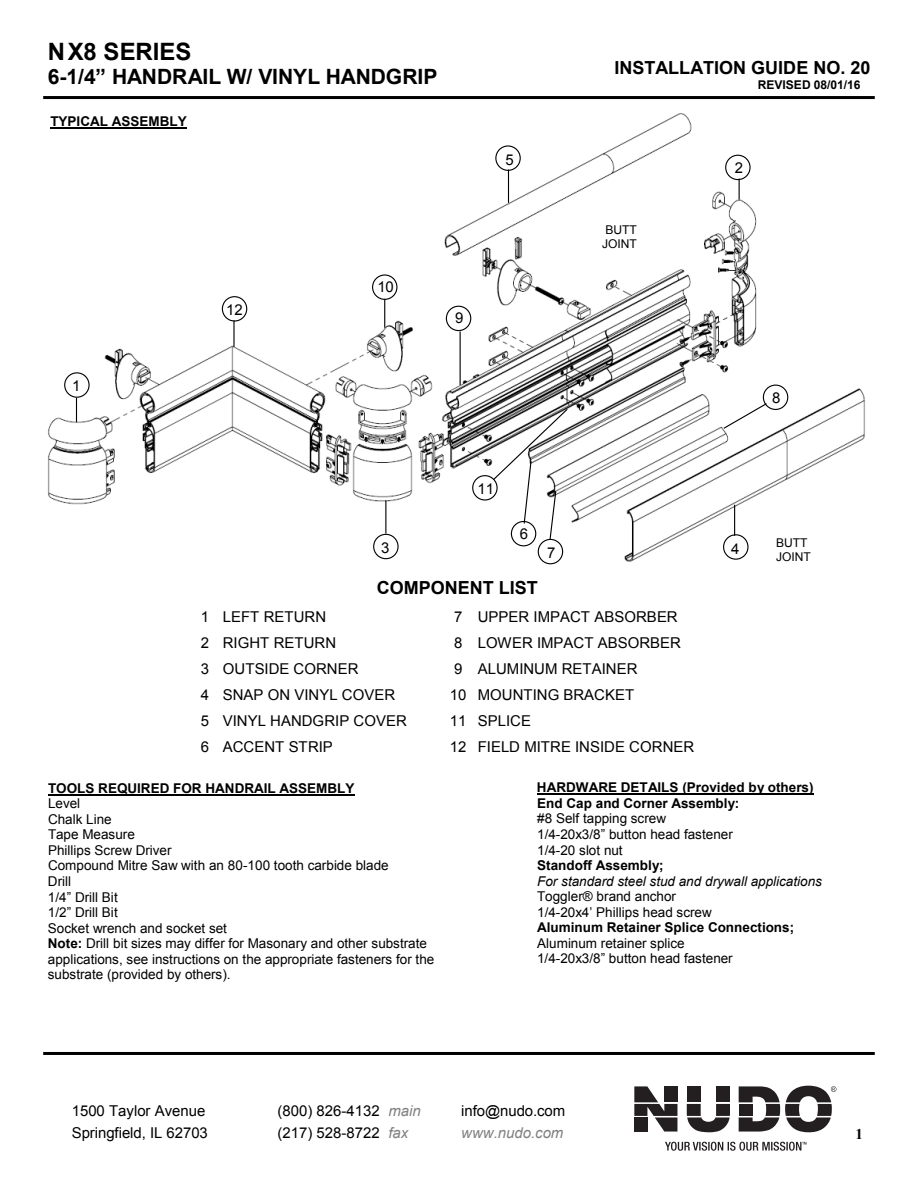
<style>
.page{position:relative;width:918px;height:1188px;background:#fff}
.page>*{position:absolute;margin:0;border:0;box-sizing:border-box;transform-origin:0 0}
.t1{font:700 24px "Arial";color:#000}
.t2{font:700 21px "Arial";color:#000}
.t3{font:700 18px "Arial";color:#000}
.t4{font:15px "Arial";color:#000}
.t5{font:italic 15px "Arial";color:#808080}
.t6{font:700 15px "Times New Roman";color:#000}
.t7{font:13.5px/15.6px "Arial";color:#000}
.t8{font:700 13.5px "Arial";color:#000}
.t9{font:12px/13.8px "Arial";color:#000}
.t10{font:700 12px "Arial";letter-spacing:-.005em;color:#000}
.s1{font-weight:700}
.s2{font-style:italic}
.s3{font-style:italic;color:#808080}
</style>
<div class="page">
<hr style="left:43px;top:1052px;width:832px;height:3px;background:#000">
<hr style="left:43px;top:96px;width:832px;height:3px;background:#000">
<hr style="left:48px;top:794px;width:307px;height:2px;background:#000">
<hr style="left:537px;top:794px;width:277px;height:1px;background:#000">
<img style="left:47px;top:113px;width:818px;height:449px">
<hr style="left:50px;top:127px;width:137px;height:2px;background:#000">
<div style="left:60px;top:372px;width:32px;height:29px;background:#fff"></div>
<div style="left:723px;top:154px;width:32px;height:29px;background:#fff"></div>
<div style="left:370px;top:534px;width:31px;height:29px;background:#fff"></div>
<div style="left:720px;top:535px;width:31px;height:29px;background:#fff"></div>
<div style="left:494px;top:145px;width:32px;height:30px;background:#fff"></div>
<svg style="left:508px;top:540px;width:28px;height:9px"></svg>
<div style="left:536px;top:539px;width:31px;height:29px;background:#fff"></div>
<div style="left:761px;top:384px;width:31px;height:29px;background:#fff"></div>
<svg style="left:444px;top:303px;width:31px;height:30px"></svg>
<div style="left:370px;top:273px;width:31px;height:29px;background:#fff"></div>
<div style="left:470px;top:475px;width:32px;height:29px;background:#fff"></div>
<div style="left:771px;top:530px;width:54px;height:40px;background:#fff"></div>
<div style="left:588px;top:217px;width:54px;height:40px;background:#fff"></div>
<div style="left:219px;top:295px;width:31px;height:30px;background:#fff"></div>
<div style="left:222px;top:296px;width:25px;height:26px;border:1px solid #000;border-radius:50%"></div>
<div style="left:725px;top:155px;width:26px;height:25px;border:1px solid #000;border-radius:50%"></div>
<div style="left:511px;top:521px;width:25px;height:25px;border:1px solid #000;border-radius:50%"></div>
<div style="left:495px;top:145px;width:26px;height:26px;border:1px solid #000;border-radius:50%"></div>
<div style="left:763px;top:385px;width:25px;height:25px;border:1px solid #000;border-radius:50%"></div>
<div style="left:472px;top:475px;width:26px;height:26px;border:1px solid #000;border-radius:50%"></div>
<div style="left:446px;top:306px;width:25px;height:25px;border:1px solid #000;border-radius:50%"></div>
<div style="left:723px;top:534px;width:26px;height:26px;border:1px solid #000;border-radius:50%"></div>
<div style="left:538px;top:539px;width:25px;height:25px;border:1px solid #000;border-radius:50%"></div>
<div style="left:373px;top:534px;width:26px;height:25px;border:1px solid #000;border-radius:50%"></div>
<div style="left:372px;top:274px;width:25px;height:26px;border:1px solid #000;border-radius:50%"></div>
<div style="left:64px;top:372px;width:26px;height:26px;border:1px solid #000;border-radius:50%"></div>
<hr style="left:508px;top:170px;width:1px;height:32px;background:#000">
<svg style="left:76px;top:398px;width:1px;height:24px"></svg>
<hr style="left:233px;top:321px;width:2px;height:25px;background:#000">
<svg style="left:384px;top:299px;width:1px;height:28px"></svg>
<hr style="left:460px;top:332px;width:1px;height:53px;background:#000">
<svg style="left:739px;top:179px;width:1px;height:20px"></svg>
<svg style="left:723px;top:402px;width:45px;height:28px"></svg>
<hr style="left:734px;top:505px;width:1px;height:31px;background:#000">
<hr style="left:385px;top:501px;width:1px;height:32px;background:#000">
<svg style="left:492px;top:408px;width:77px;height:132px"></svg>
<svg style="left:634px;top:1086px;width:43px;height:46px"></svg>
<svg style="left:687px;top:1104px;width:43px;height:28px"></svg>
<div style="left:716px;top:1086px;width:14px;height:16px;background:#231f20"></div>
<div style="left:687px;top:1086px;width:14px;height:16px;background:#231f20"></div>
<svg style="left:739px;top:1086px;width:97px;height:46px"></svg>
<svg style="left:665px;top:1142px;width:142px;height:9px"></svg>
<p class="t1" style="left:48px;top:35px;width:145px">NX8 SERIES</p>
<p class="t2" style="left:48px;top:63px;width:391px">6-1/4” HANDRAIL W/ VINYL HANDGRIP</p>
<p class="t8" style="left:50px;top:112px;width:138px">TYPICAL ASSEMBLY</p>
<p class="t4" style="left:506px;top:150px;width:10px">5</p>
<p class="t4" style="left:72px;top:376px;width:10px">1</p>
<p class="t4" style="left:226px;top:300px;width:18px">12</p>
<p class="t4" style="left:377px;top:277px;width:18px">10</p>
<p class="t4" style="left:455px;top:308px;width:10px">9</p>
<p class="t4" style="left:477px;top:479px;width:18px">11</p>
<p class="t3" style="left:614px;top:56px;width:257px">INSTALLATION GUIDE NO. 20</p>
<p class="t10" style="left:758px;top:77px;width:104px">REVISED 08/01/16</p>
<p class="t9" style="left:602px;top:223px;width:36px">BUTT<br>JOINT</p>
<p class="t4" style="left:735px;top:158px;width:10px">2</p>
<p class="t4" style="left:772px;top:388px;width:10px">8</p>
<p class="t4" style="left:520px;top:524px;width:10px">6</p>
<p class="t4" style="left:381px;top:538px;width:10px">3</p>
<p class="t4" style="left:731px;top:539px;width:10px">4</p>
<p class="t4" style="left:547px;top:543px;width:10px">7</p>
<p class="t3" style="left:377px;top:576px;width:163px">COMPONENT LIST</p>
<p class="t4" style="left:201px;top:607px;width:127px">1 LEFT RETURN</p>
<p class="t4" style="left:454px;top:607px;width:225px">7 UPPER IMPACT ABSORBER</p>
<p class="t4" style="left:201px;top:633px;width:137px">2 RIGHT RETURN</p>
<p class="t4" style="left:454px;top:633px;width:228px">8 LOWER IMPACT ABSORBER</p>
<p class="t4" style="left:201px;top:659px;width:159px">3 OUTSIDE CORNER</p>
<p class="t4" style="left:454px;top:659px;width:185px">9 ALUMINUM RETAINER</p>
<p class="t4" style="left:201px;top:685px;width:196px">4 SNAP ON VINYL COVER</p>
<p class="t4" style="left:450px;top:685px;width:186px">10 MOUNTING BRACKET</p>
<p class="t4" style="left:201px;top:711px;width:207px">5 VINYL HANDGRIP COVER</p>
<p class="t4" style="left:450px;top:711px;width:83px">11 SPLICE</p>
<p class="t4" style="left:201px;top:737px;width:134px">6 ACCENT STRIP</p>
<p class="t4" style="left:450px;top:737px;width:246px">12 FIELD MITRE INSIDE CORNER</p>
<p class="t9" style="left:776px;top:536px;width:36px">BUTT<br>JOINT</p>
<p class="t7" style="left:48px;top:780px;width:388px"><span class="s1">TOOLS REQUIRED FOR HANDRAIL ASSEMBLY<br></span>Level<br>Chalk Line<br>Tape Measure<br>Phillips Screw Driver<br>Compound Mitre Saw with an 80-100 tooth carbide blade<br>Drill<br>1/4” Drill Bit<br>1/2” Drill Bit<br>Socket wrench and socket set<br><span class="s1">Note:</span> Drill bit sizes may differ for Masonary and other substrate applications, see instructions on the appropriate fasteners for the substrate (provided by others).</p>
<p class="t7" style="left:537px;top:780px;width:286px"><span class="s1">HARDWARE DETAILS (Provided by others)<br>End Cap and Corner Assembly:<br></span>#8 Self tapping screw<br>1/4-20x3/8” button head fastener<br>1/4-20 slot nut<br><span class="s1">Standoff Assembly;<br></span><span class="s2">For standard steel stud and drywall applications<br></span>Toggler® brand anchor<br>1/4-20x4’ Phillips head screw<br><span class="s1">Aluminum Retainer Splice Connections;<br></span>Aluminum retainer splice<br>1/4-20x3/8” button head fastener</p>
<p class="t4" style="left:72px;top:1101px;width:135px">1500 Taylor Avenue</p>
<p class="t4" style="left:278px;top:1101px;width:145px">(800) 826-4132 <span class="s3">main</span></p>
<p class="t4" style="left:461px;top:1101px;width:105px">info@nudo.com</p>
<p class="t4" style="left:72px;top:1123px;width:138px">Springfield, IL 62703</p>
<p class="t4" style="left:278px;top:1123px;width:132px">(217) 528-8722 <span class="s3">fax</span></p>
<p class="t5" style="left:461px;top:1123px;width:104px">www.nudo.com</p>
<p class="t6" style="left:856px;top:1124px;width:9px">1</p>
</div>
